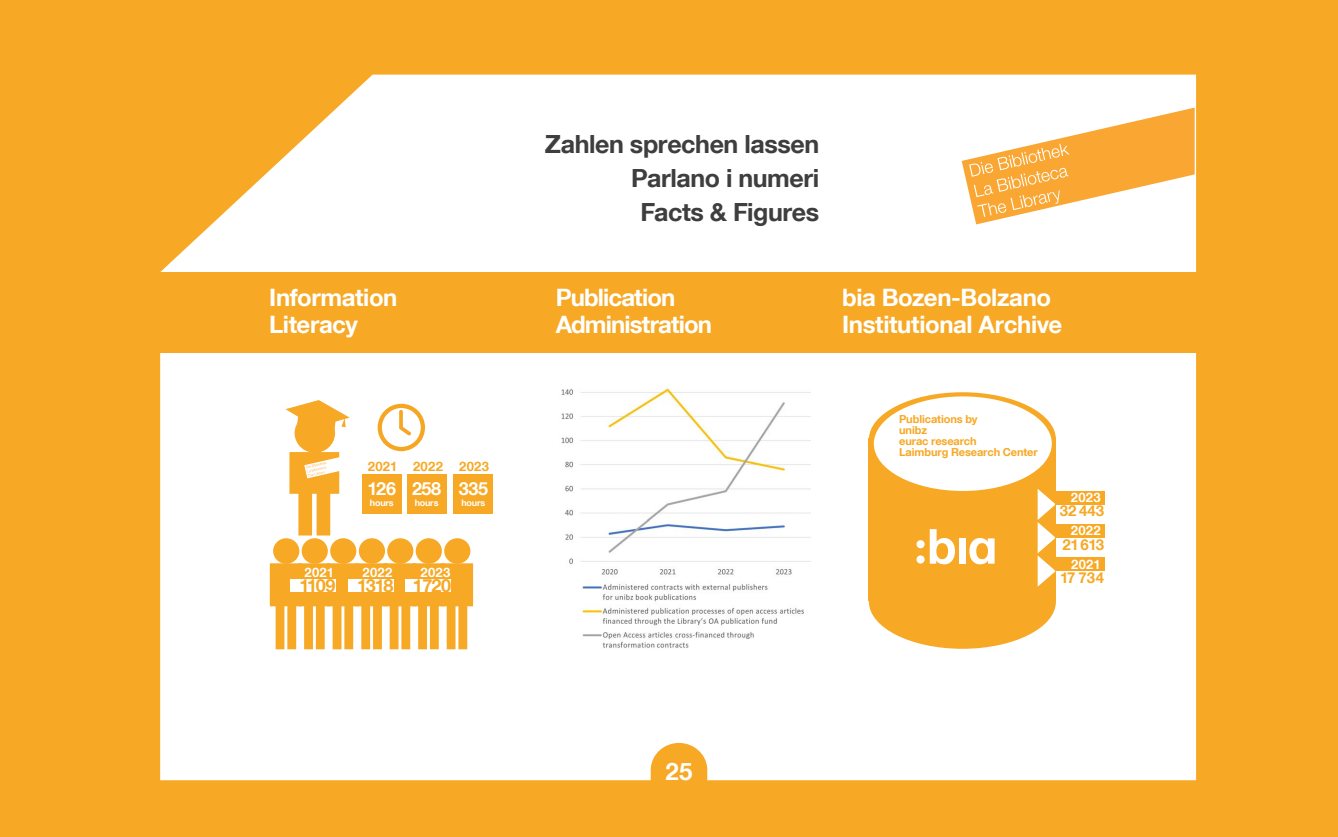
<style>
.page{position:relative;width:1338px;height:837px;background:#fff}
.page>*{position:absolute;margin:0;border:0;box-sizing:border-box;transform-origin:0 0}
.JB_2020_Kapitelüberschrift_grau_BOLD{font:700 25px/34px "Helvetica Neue LT Com";letter-spacing:-.015em;color:#3e3e3f;text-align:right}
.JB_2020_Einzelüberschriften{font:700 24px/27px "Helvetica Neue LT Com";letter-spacing:-.02em;color:#fff}
.Name_Funktion_ohne_Unterstreichung{font:700 18px "Helvetica Neue LT Com";letter-spacing:-.065em;color:#f7a824}
.Name_Funktion_ohne_Unterstreichung-2{font:700 18px "Helvetica Neue LT Com";letter-spacing:-.02em;color:#fff}
.JB_2020_Kapitelüberschrift_grau_BOLD-2{font:700 15px "Helvetica Neue LT Com";letter-spacing:-.01em;color:#f7a824}
.Name_Funktion_ohne_Unterstreichung-3{font:700 13px "Helvetica Neue LT Com";letter-spacing:.025em;color:#fff}
.Name_Funktion_ohne_Unterstreichung-4{font:700 13px "Helvetica Neue LT Com";letter-spacing:.025em;color:#f7a824}
.t1{font:700 11px "Helvetica Neue LT Com";letter-spacing:-.01em;color:#f7a824}
.Name_Funktion_ohne_Unterstreichung-5{font:700 9px "Helvetica Neue LT Com";letter-spacing:-.02em;color:#fff}
</style>
<div class="page">
<div style="left:0;top:0;width:1338px;height:836px;background:#f7a824"></div>
<div style="left:160px;top:75px;width:1036px;height:705px;background:#fff"></div>
<svg style="left:962px;top:107px;width:233px;height:117px"></svg>
<svg style="left:651px;top:742px;width:56px;height:38px"></svg>
<div style="left:101px;top:272px;width:1163px;height:80px;background:#f7a824"></div>
<div style="left:295px;top:413px;width:40px;height:39px;background:#f7a824;border-radius:50%"></div>
<svg style="left:285px;top:400px;width:65px;height:33px"></svg>
<svg style="left:289px;top:452px;width:65px;height:83px"></svg>
<div style="left:378px;top:403px;width:47px;height:48px;border:4px solid #f5a623;border-radius:50%"></div>
<svg style="left:399px;top:411px;width:4px;height:11px"></svg>
<svg style="left:396px;top:422px;width:18px;height:16px"></svg>
<div style="left:302px;top:538px;width:26px;height:25px;background:#f7a824;border-radius:50%"></div>
<div style="left:273px;top:538px;width:26px;height:25px;background:#f7a824;border-radius:50%"></div>
<div style="left:330px;top:538px;width:26px;height:25px;background:#f7a824;border-radius:50%"></div>
<div style="left:387px;top:538px;width:26px;height:25px;background:#f7a824;border-radius:50%"></div>
<div style="left:359px;top:538px;width:26px;height:25px;background:#f7a824;border-radius:50%"></div>
<div style="left:416px;top:538px;width:26px;height:25px;background:#f7a824;border-radius:50%"></div>
<div style="left:444px;top:538px;width:26px;height:25px;background:#f7a824;border-radius:50%"></div>
<svg style="left:270px;top:563px;width:203px;height:86px"></svg>
<div style="left:348px;top:579px;width:45px;height:12px;background:#fff"></div>
<div style="left:414px;top:567px;width:36px;height:38px;background:#f7a824"></div>
<div style="left:406px;top:579px;width:45px;height:12px;background:#fff"></div>
<div style="left:290px;top:579px;width:46px;height:13px;background:#fff"></div>
<div style="left:362px;top:473px;width:40px;height:40px;background:#f7a824"></div>
<div style="left:407px;top:473px;width:40px;height:40px;background:#f7a824"></div>
<div style="left:454px;top:473px;width:39px;height:40px;background:#f7a824"></div>
<img style="left:560px;top:383px;width:251px;height:266px">
<div style="left:869px;top:554px;width:187px;height:94px;background:#f7a824;border-radius:50%"></div>
<svg style="left:869px;top:392px;width:187px;height:94px"></svg>
<div style="left:869px;top:438px;width:187px;height:162px;background:#f7a824"></div>
<div style="left:874px;top:396px;width:178px;height:95px;background:#fff;border-radius:50%"></div>
<svg style="left:916px;top:529px;width:39px;height:35px"></svg>
<div style="left:959px;top:538px;width:7px;height:25px;background:#fff"></div>
<svg style="left:969px;top:538px;width:26px;height:26px"></svg>
<div style="left:1056px;top:557px;width:49px;height:13px;background:#f7a824"></div>
<div style="left:1056px;top:524px;width:49px;height:13px;background:#f7a824"></div>
<svg style="left:1038px;top:489px;width:18px;height:97px"></svg>
<div style="left:1056px;top:490px;width:49px;height:14px;background:#f7a824"></div>
<p class="JB_2020_Kapitelüberschrift_grau_BOLD" style="left:545px;top:127px;width:276px">Zahlen sprechen lassen<br>Parlano i numeri</p>
<p class="JB_2020_Kapitelüberschrift_grau_BOLD" style="left:641px;top:195px;width:180px">Facts &amp; Figures</p>
<p class="JB_2020_Einzelüberschriften" style="left:269px;top:283px;width:130px">Information<br>Literacy</p>
<p class="JB_2020_Einzelüberschriften" style="left:556px;top:283px;width:158px">Publication<br>Administration</p>
<p class="JB_2020_Einzelüberschriften" style="left:842px;top:283px;width:222px">bia Bozen-Bolzano<br>Institutional Archive</p>
<p class="t1" style="left:899px;top:412px;width:80px">Publications by</p>
<p class="t1" style="left:899px;top:423px;width:29px">unibz</p>
<p class="t1" style="left:899px;top:434px;width:79px">eurac research</p>
<p class="t1" style="left:899px;top:445px;width:140px">Laimburg Research Center</p>
<p class="Name_Funktion_ohne_Unterstreichung-4" style="left:368px;top:457px;width:31px">2021</p>
<p class="Name_Funktion_ohne_Unterstreichung-2" style="left:368px;top:477px;width:30px">126</p>
<p class="Name_Funktion_ohne_Unterstreichung-5" style="left:370px;top:497px;width:25px">hours</p>
<p class="Name_Funktion_ohne_Unterstreichung-4" style="left:413px;top:457px;width:31px">2022</p>
<p class="Name_Funktion_ohne_Unterstreichung-2" style="left:412px;top:477px;width:31px">258</p>
<p class="Name_Funktion_ohne_Unterstreichung-5" style="left:415px;top:497px;width:25px">hours</p>
<p class="Name_Funktion_ohne_Unterstreichung-4" style="left:459px;top:457px;width:31px">2023</p>
<p class="Name_Funktion_ohne_Unterstreichung-2" style="left:459px;top:477px;width:31px">335</p>
<p class="Name_Funktion_ohne_Unterstreichung-5" style="left:461px;top:497px;width:25px">hours</p>
<p class="Name_Funktion_ohne_Unterstreichung-3" style="left:1071px;top:489px;width:31px">2023</p>
<p class="JB_2020_Kapitelüberschrift_grau_BOLD-2" style="left:1060px;top:501px;width:46px">32 443</p>
<p class="Name_Funktion_ohne_Unterstreichung-3" style="left:1071px;top:522px;width:31px">2022</p>
<p class="JB_2020_Kapitelüberschrift_grau_BOLD-2" style="left:1062px;top:534px;width:43px">21 613</p>
<p class="Name_Funktion_ohne_Unterstreichung-3" style="left:304px;top:563px;width:31px">2021</p>
<p class="Name_Funktion_ohne_Unterstreichung" style="left:299px;top:574px;width:38px">1109</p>
<p class="Name_Funktion_ohne_Unterstreichung-3" style="left:362px;top:563px;width:31px">2022</p>
<p class="Name_Funktion_ohne_Unterstreichung" style="left:357px;top:574px;width:38px">1318</p>
<p class="Name_Funktion_ohne_Unterstreichung-3" style="left:420px;top:563px;width:31px">2023</p>
<p class="Name_Funktion_ohne_Unterstreichung" style="left:413px;top:574px;width:40px">1720</p>
<p class="Name_Funktion_ohne_Unterstreichung-3" style="left:1071px;top:555px;width:31px">2021</p>
<p class="JB_2020_Kapitelüberschrift_grau_BOLD-2" style="left:1060px;top:568px;width:46px">17 734</p>
<p class="JB_2020_Einzelüberschriften" style="left:665px;top:757px;width:28px">25</p>
</div>
